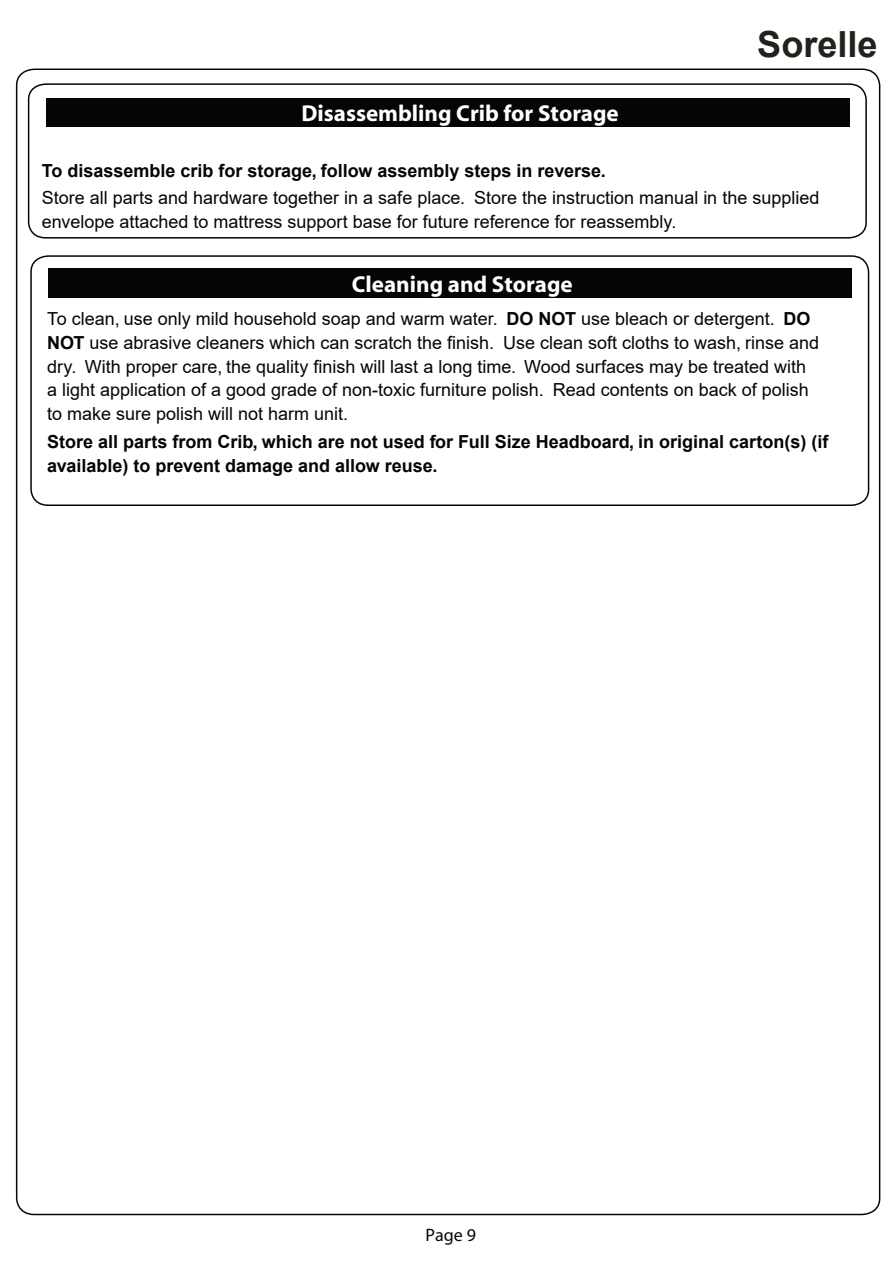
<style>
.page{position:relative;width:893px;height:1263px;background:#fff}
.page>*{position:absolute;margin:0;border:0;box-sizing:border-box;transform-origin:0 0}
.t1{font:700 36px "Arial";color:#24211c}
.t2{font:700 23.1px "Myriad";color:#fff}
.t3{font:18px/23.7px "Arial";color:#050504}
.t4{font:700 18px/23.7px "Arial";color:#050504}
.t5{font:18px "Myriad";color:#080706}
.s1{font-weight:700}
</style>
<div class="page">
<svg style="left:27px;top:83px;width:840px;height:156px"></svg>
<div style="left:46px;top:98px;width:803px;height:29px;background:#050504"></div>
<div style="left:30px;top:255px;width:839px;height:251px;border:2px solid #050504;border-radius:17px"></div>
<div style="left:48px;top:268px;width:803px;height:30px;background:#050504"></div>
<h1 class="t1" style="left:757px;top:19px;width:122px">Sorelle</h1>
<p class="t2" style="left:301px;top:102px;width:319px">Disassembling Crib for Storage</p>
<p class="t4" style="left:42px;top:159px;width:566px">To disassemble crib for storage, follow assembly steps in reverse.</p>
<p class="t3" style="left:42px;top:186px;width:779px">Store all parts and hardware together in a safe place. Store the instruction manual in the supplied envelope attached to mattress support base for future reference for reassembly.</p>
<p class="t2" style="left:352px;top:272px;width:222px">Cleaning and Storage</p>
<p class="t3" style="left:47px;top:307px;width:774px">To clean, use only mild household soap and warm water. <span class="s1">DO NOT</span> use bleach or detergent. <span class="s1">DO NOT</span> use abrasive cleaners which can scratch the finish. Use clean soft cloths to wash, rinse and dry. With proper care, the quality finish will last a long time. Wood surfaces may be treated with a light application of a good grade of non-toxic furniture polish. Read contents on back of polish to make sure polish will not harm unit.</p>
<p class="t4" style="left:47px;top:430px;width:783px">Store all parts from Crib, which are not used for Full Size Headboard, in original carton(s) (if available) to prevent damage and allow reuse.</p>
<p class="t5" style="left:426px;top:1226px;width:52px">Page 9</p>
</div>
